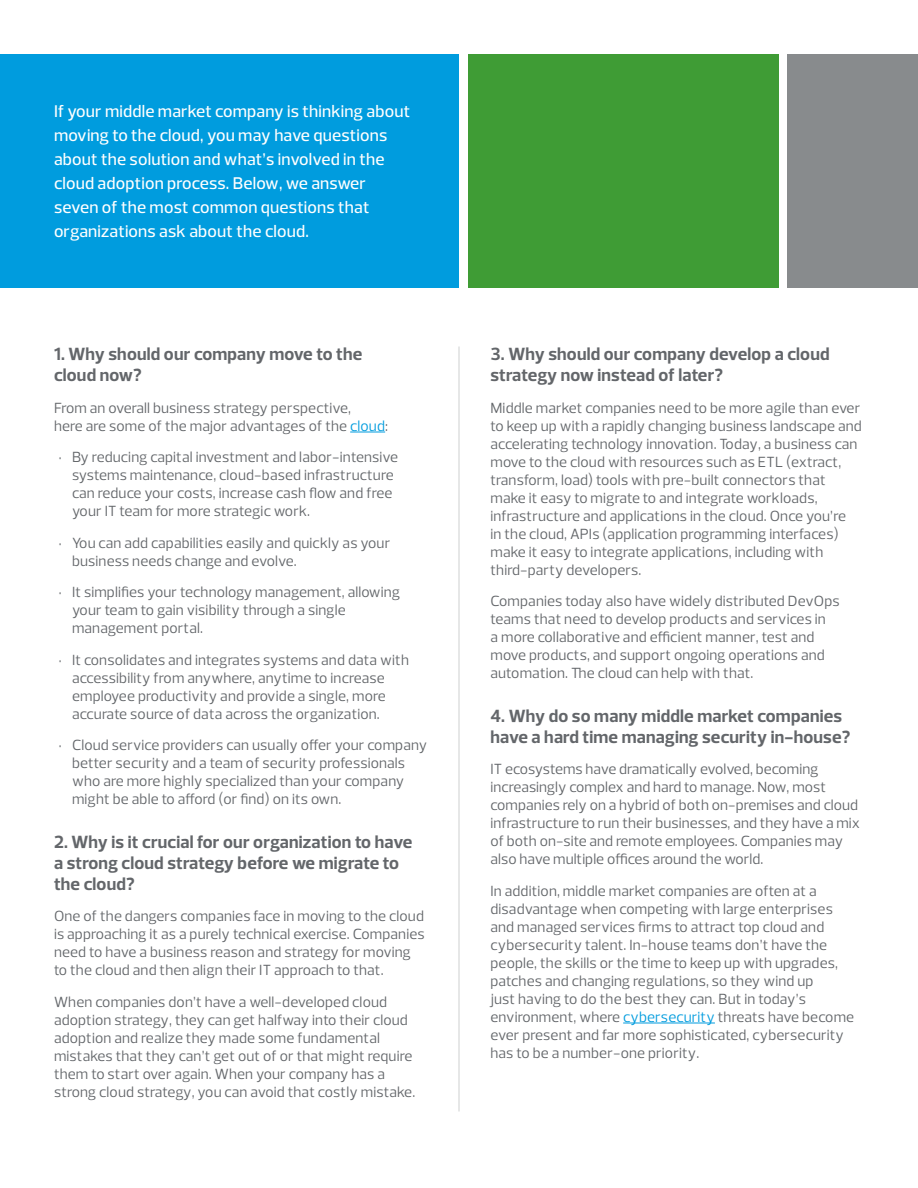
<style>
.page{position:relative;width:918px;height:1188px;background:#fff}
.page>*{position:absolute;margin:0;border:0;box-sizing:border-box;transform-origin:0 0}
.t1{font:700 18px/21px "Prelo";letter-spacing:.01em;color:#63666a}
.t2{font:500 17.25px/24px "Prelo";letter-spacing:.01em;color:#fff}
.t3{font:15px/18px "Prelo";letter-spacing:.01em;color:#63666a}
.s1{color:#009cde}
</style>
<div class="page">
<div style="left:468px;top:54px;width:310px;height:234px;background:#3f9c35"></div>
<div style="left:788px;top:54px;width:130px;height:234px;background:#888b8d"></div>
<div style="left:0;top:54px;width:459px;height:234px;background:#009cde"></div>
<hr style="left:350px;top:432px;width:35px;height:1px;background:#009cde">
<hr style="left:623px;top:1023px;width:92px;height:1px;background:#009cde">
<hr style="left:459px;top:346px;width:1px;height:766px;background:#cfd1d1">
<p class="t2" style="left:54px;top:100px;width:358px">If your middle market company is thinking about moving to the cloud, you may have questions about the solution and what’s involved in the cloud adoption process. Below, we answer seven of the most common questions that organizations ask about the cloud.</p>
<p class="t1" style="left:54px;top:344px;width:310px">1. Why should our company move to the cloud now?</p>
<p class="t3" style="left:54px;top:399px;width:336px">From an overall business strategy perspective,<br>here are some of the major advantages of the <span class="s1">cloud</span>:</p>
<p class="t3" style="left:72px;top:448px;width:328px;text-indent:-14px">• By reducing capital investment and labor-intensive systems maintenance, cloud-based infrastructure can reduce your costs, increase cash flow and free your IT team for more strategic work.</p>
<p class="t3" style="left:72px;top:534px;width:320px;text-indent:-14px">• You can add capabilities easily and quickly as your business needs change and evolve.</p>
<p class="t3" style="left:72px;top:583px;width:330px;text-indent:-14px">• It simplifies your technology management, allowing your team to gain visibility through a single management portal.</p>
<p class="t3" style="left:72px;top:651px;width:338px;text-indent:-14px">• It consolidates and integrates systems and data with accessibility from anywhere, anytime to increase employee productivity and provide a single, more accurate source of data across the organization.</p>
<p class="t3" style="left:72px;top:736px;width:357px;text-indent:-14px">• Cloud service providers can usually offer your company better security and a team of security professionals who are more highly specialized than your company might be able to afford (or find) on its own.</p>
<p class="t1" style="left:54px;top:831px;width:360px">2. Why is it crucial for our organization to have a strong cloud strategy before we migrate to the cloud?</p>
<p class="t3" style="left:54px;top:907px;width:372px">One of the dangers companies face in moving to the cloud is approaching it as a purely technical exercise. Companies need to have a business reason and strategy for moving to the cloud and then align their IT approach to that.</p>
<p class="t3" style="left:54px;top:993px;width:363px">When companies don’t have a well-developed cloud adoption strategy, they can get halfway into their cloud adoption and realize they made some fundamental mistakes that they can’t get out of or that might require them to start over again. When your company has a strong cloud strategy, you can avoid that costly mistake.</p>
<p class="t1" style="left:490px;top:344px;width:341px">3. Why should our company develop a cloud strategy now instead of later?</p>
<p class="t3" style="left:490px;top:399px;width:373px">Middle market companies need to be more agile than ever to keep up with a rapidly changing business landscape and accelerating technology innovation. Today, a business can move to the cloud with resources such as ETL (extract, transform, load) tools with pre-built connectors that make it easy to migrate to and integrate workloads, infrastructure and applications in the cloud. Once you’re<br>in the cloud, APIs (application programming interfaces) make it easy to integrate applications, including with third-party developers.</p>
<p class="t3" style="left:490px;top:592px;width:351px">Companies today also have widely distributed DevOps teams that need to develop products and services in<br>a more collaborative and efficient manner, test and move products, and support ongoing operations and automation. The cloud can help with that.</p>
<p class="t1" style="left:490px;top:705px;width:361px">4. Why do so many middle market companies have a hard time managing security in-house?</p>
<p class="t3" style="left:490px;top:760px;width:371px">IT ecosystems have dramatically evolved, becoming increasingly complex and hard to manage. Now, most companies rely on a hybrid of both on-premises and cloud infrastructure to run their businesses, and they have a mix of both on-site and remote employees. Companies may also have multiple offices around the world.</p>
<p class="t3" style="left:490px;top:882px;width:365px">In addition, middle market companies are often at a disadvantage when competing with large enterprises and managed services firms to attract top cloud and cybersecurity talent. In-house teams don’t have the people, the skills or the time to keep up with upgrades, patches and changing regulations, so they wind up<br>just having to do the best they can. But in today’s environment, where <span class="s1">cybersecurity</span> threats have become ever present and far more sophisticated, cybersecurity has to be a number-one priority.</p>
</div>
